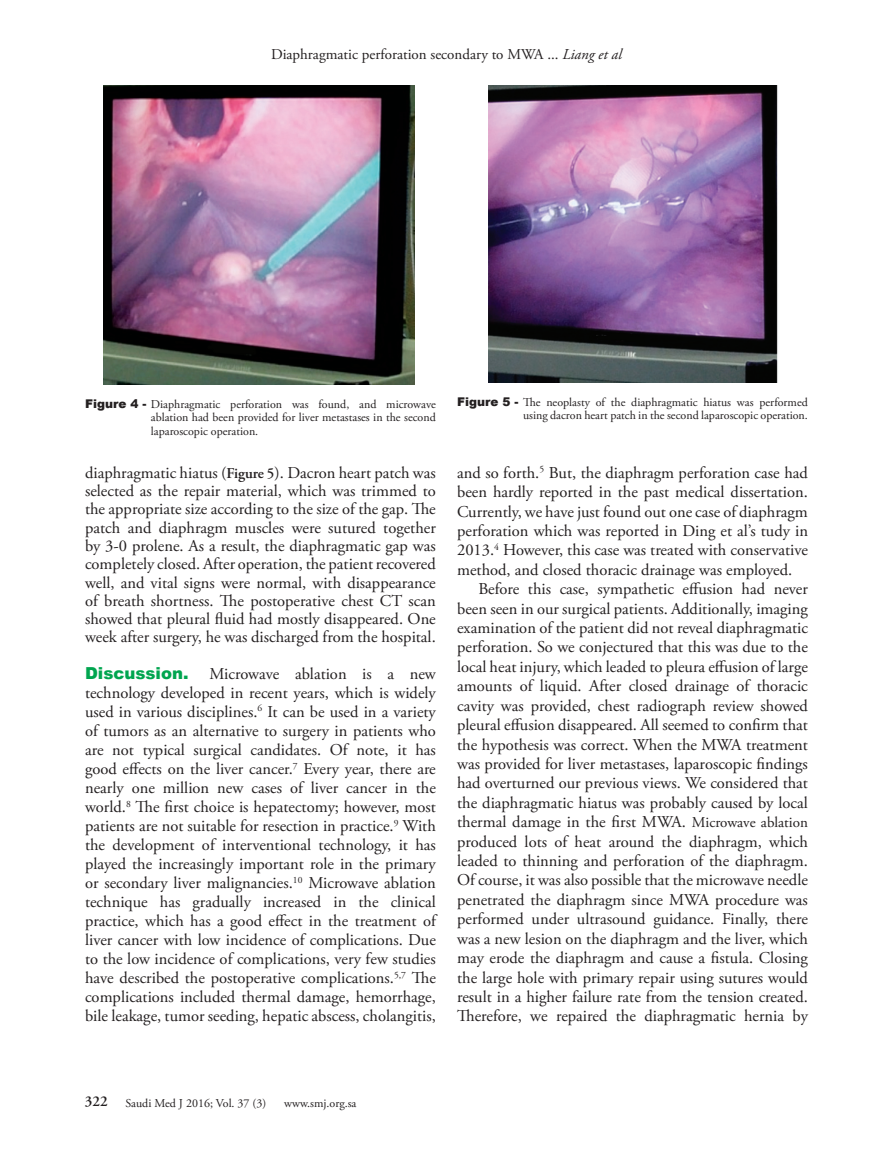
<style>
.page{position:relative;width:893px;height:1149px;background:#fff}
.page>*{position:absolute;margin:0;border:0;box-sizing:border-box;transform-origin:0 0}
.t1{font:16.5px/19px "Adobe Garamond Pro";color:#231f20;text-align:justify}
.t2{font:900 16.5px "Arial";color:#00a54f}
.t3{font:15px "Adobe Garamond Pro";color:#231f20}
.t4{font:600 15px "Adobe Garamond Pro";color:#231f20}
.t5{font:12px/13.5px "Adobe Garamond Pro";color:#231f20;text-align:justify}
.s1{font-style:italic}
.s2{font-family:"Arial";font-weight:900}
.s3{font-weight:600;font-size:15px}
.s4{font-size:15px}
</style>
<div class="page">
<img style="left:103px;top:85px;width:312px;height:299px">
<img style="left:489px;top:85px;width:289px;height:297px">
<p class="t3" style="left:271px;top:45px;width:352px">Diaphragmatic perforation secondary to MWA ... <span class="s1">Liang et al</span></p>
<p class="t5" style="left:151px;top:397px;width:286px;text-indent:-66px"><span class="s2">Figure 4 -</span> Diaphragmatic perforation was found, and microwave ablation had been provided for liver metastases in the second laparoscopic operation.</p>
<p class="t5" style="left:457px;top:395px;width:352px;text-align:right"><span class="s2">Figure 5 -</span> The neoplasty of the diaphragmatic hiatus was performed using dacron heart patch in the second laparoscopic operation.</p>
<p class="t1" style="left:85px;top:464px;width:352px;line-height:18.3px">diaphragmatic hiatus (<span class="s3">Figure 5</span>). Dacron heart patch was selected as the repair material, which was trimmed to the appropriate size according to the size of the gap. The patch and diaphragm muscles were sutured together by 3-0 prolene. As a result, the diaphragmatic gap was completely closed. After operation, the patient recovered well, and vital signs were normal, with disappearance of breath shortness. The postoperative chest CT scan showed that pleural fluid had mostly disappeared. One week after surgery, he was discharged from the hospital.</p>
<p class="t2" style="left:85px;top:660px;width:105px">Discussion.</p>
<p class="t1" style="left:85px;top:664px;width:352px;text-indent:124px">Microwave ablation is a new technology developed in recent years, which is widely used in various disciplines.<sup>6</sup> It can be used in a variety of tumors as an alternative to surgery in patients who are not typical surgical candidates. Of note, it has good effects on the liver cancer.<sup>7</sup> Every year, there are nearly one million new cases of liver cancer in the world.<sup>8</sup> The first choice is hepatectomy; however, most patients are not suitable for resection in practice.<sup>9</sup> With the development of interventional technology, it has played the increasingly important role in the primary or secondary liver malignancies.<sup>10</sup> Microwave ablation technique has gradually increased in the clinical practice, which has a good effect in the treatment of liver cancer with low incidence of complications. Due to the low incidence of complications, very few studies have described the postoperative complications.<sup>5,7</sup> The complications included thermal damage, hemorrhage, bile leakage, tumor seeding, hepatic abscess, cholangitis,</p>
<p class="t1" style="left:457px;top:463px;width:352px">and so forth.<sup>5</sup> But, the diaphragm perforation case had</p>
<p class="t1" style="left:457px;top:483px;width:352px">been hardly reported in the past medical dissertation.</p>
<p class="t1" style="left:457px;top:502px;width:352px">Currently, we have just found out one case of diaphragm</p>
<p class="t1" style="left:457px;top:521px;width:352px">perforation which was reported in Ding et al’s tudy in</p>
<p class="t1" style="left:457px;top:541px;width:352px">2013.<sup>4</sup> However, this case was treated with conservative</p>
<p class="t1" style="left:457px;top:560px;width:337px">method, and closed thoracic drainage was employed.</p>
<p class="t1" style="left:478px;top:580px;width:331px">Before this case, sympathetic effusion had never</p>
<p class="t1" style="left:457px;top:599px;width:352px">been seen in our surgical patients. Additionally, imaging</p>
<p class="t1" style="left:457px;top:618px;width:352px">examination of the patient did not reveal diaphragmatic</p>
<p class="t1" style="left:457px;top:638px;width:352px">perforation. So we conjectured that this was due to the</p>
<p class="t1" style="left:457px;top:657px;width:352px">local heat injury, which leaded to pleura effusion of large</p>
<p class="t1" style="left:457px;top:677px;width:352px">amounts of liquid. After closed drainage of thoracic</p>
<p class="t1" style="left:457px;top:696px;width:352px">cavity was provided, chest radiograph review showed</p>
<p class="t1" style="left:457px;top:715px;width:352px">pleural effusion disappeared. All seemed to confirm that</p>
<p class="t1" style="left:457px;top:735px;width:352px">the hypothesis was correct. When the MWA treatment</p>
<p class="t1" style="left:457px;top:754px;width:352px">was provided for liver metastases, laparoscopic findings</p>
<p class="t1" style="left:457px;top:774px;width:352px">had overturned our previous views. We considered that</p>
<p class="t1" style="left:457px;top:793px;width:352px">the diaphragmatic hiatus was probably caused by local</p>
<p class="t1" style="left:457px;top:812px;width:352px">thermal damage in the first MWA. <span class="s4">Microwave ablation</span></p>
<p class="t1" style="left:457px;top:832px;width:352px">produced lots of heat around the diaphragm, which</p>
<p class="t1" style="left:457px;top:851px;width:352px">leaded to thinning and perforation of the diaphragm.</p>
<p class="t1" style="left:457px;top:871px;width:352px">Of course, it was also possible that the microwave needle</p>
<p class="t1" style="left:457px;top:890px;width:352px">penetrated the diaphragm since MWA procedure was</p>
<p class="t1" style="left:457px;top:909px;width:352px">performed under ultrasound guidance. Finally, there</p>
<p class="t1" style="left:457px;top:929px;width:352px">was a new lesion on the diaphragm and the liver, which</p>
<p class="t1" style="left:457px;top:948px;width:352px">may erode the diaphragm and cause a fistula. Closing</p>
<p class="t1" style="left:457px;top:968px;width:352px">the large hole with primary repair using sutures would</p>
<p class="t1" style="left:457px;top:987px;width:352px">result in a higher failure rate from the tension created.</p>
<p class="t1" style="left:457px;top:1006px;width:352px">Therefore, we repaired the diaphragmatic hernia by</p>
<p class="t4" style="left:85px;top:1092px;width:24px">322</p>
<p class="t5" style="left:126px;top:1096px;width:142px">Saudi Med J 2016; Vol. 37 (3)</p>
<p class="t5" style="left:284px;top:1096px;width:74px">www.smj.org.sa</p>
</div>
